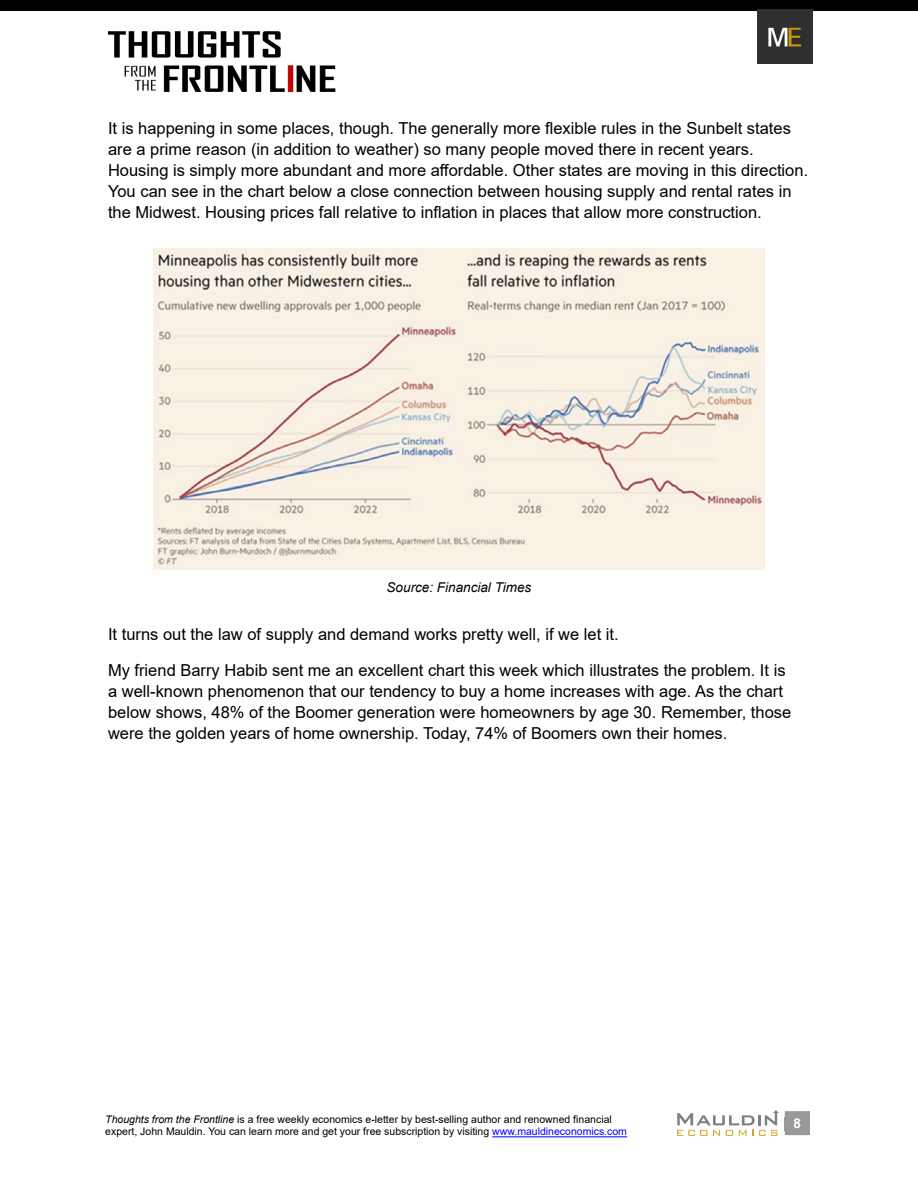
<style>
.page{position:relative;width:918px;height:1188px;background:#fff}
.page>*{position:absolute;margin:0;border:0;box-sizing:border-box;transform-origin:0 0}
.Body-Text{font:16.5px/21px "Arial";color:#000}
.PhotoCaption-34pica{font:italic 13.5px "Arial";color:#000}
.t1{font:700 13.5px "Arial";color:#fff}
.t2{font:10.5px/12.6px "Arial";color:#000}
.s1{font-style:italic}
.s2{color:#00f}
</style>
<div class="page">
<div style="left:785px;top:1111px;width:25px;height:24px;background:#999"></div>
<hr style="left:492px;top:1136px;width:135px;height:1px;background:#00f">
<img style="left:108px;top:31px;width:228px;height:61px">
<div style="left:0;top:0;width:918px;height:11px;background:#000"></div>
<img style="left:758px;top:9px;width:55px;height:55px">
<svg style="left:677px;top:1110px;width:102px;height:26px"></svg>
<img style="left:153px;top:249px;width:612px;height:320px">
<p class="Body-Text" style="left:108px;top:118px;width:702px">It is happening in some places, though. The generally more flexible rules in the Sunbelt states are a prime reason (in addition to weather) so many people moved there in recent years.<br>Housing is simply more abundant and more affordable. Other states are moving in this direction.<br>You can see in the chart below a close connection between housing supply and rental rates in the Midwest. Housing prices fall relative to inflation in places that allow more construction.</p>
<p class="PhotoCaption-34pica" style="left:387px;top:579px;width:146px">Source: Financial Times</p>
<p class="Body-Text" style="left:108px;top:624px;width:512px">It turns out the law of supply and demand works pretty well, if we let it.</p>
<p class="Body-Text" style="left:108px;top:660px;width:685px">My friend Barry Habib sent me an excellent chart this week which illustrates the problem. It is a well-known phenomenon that our tendency to buy a home increases with age. As the chart below shows, 48% of the Boomer generation were homeowners by age 30. Remember, those were the golden years of home ownership. Today, 74% of Boomers own their homes.</p>
<p class="t2" style="left:105px;top:1113px;width:523px"><span class="s1">Thoughts from the Frontline</span> is a free weekly economics e-letter by best-selling author and renowned financial expert, John Mauldin. You can learn more and get your free subscription by visiting <span class="s2">www.mauldineconomics.com</span></p>
<p class="t1" style="left:794px;top:1113px;width:9px">8</p>
</div>
